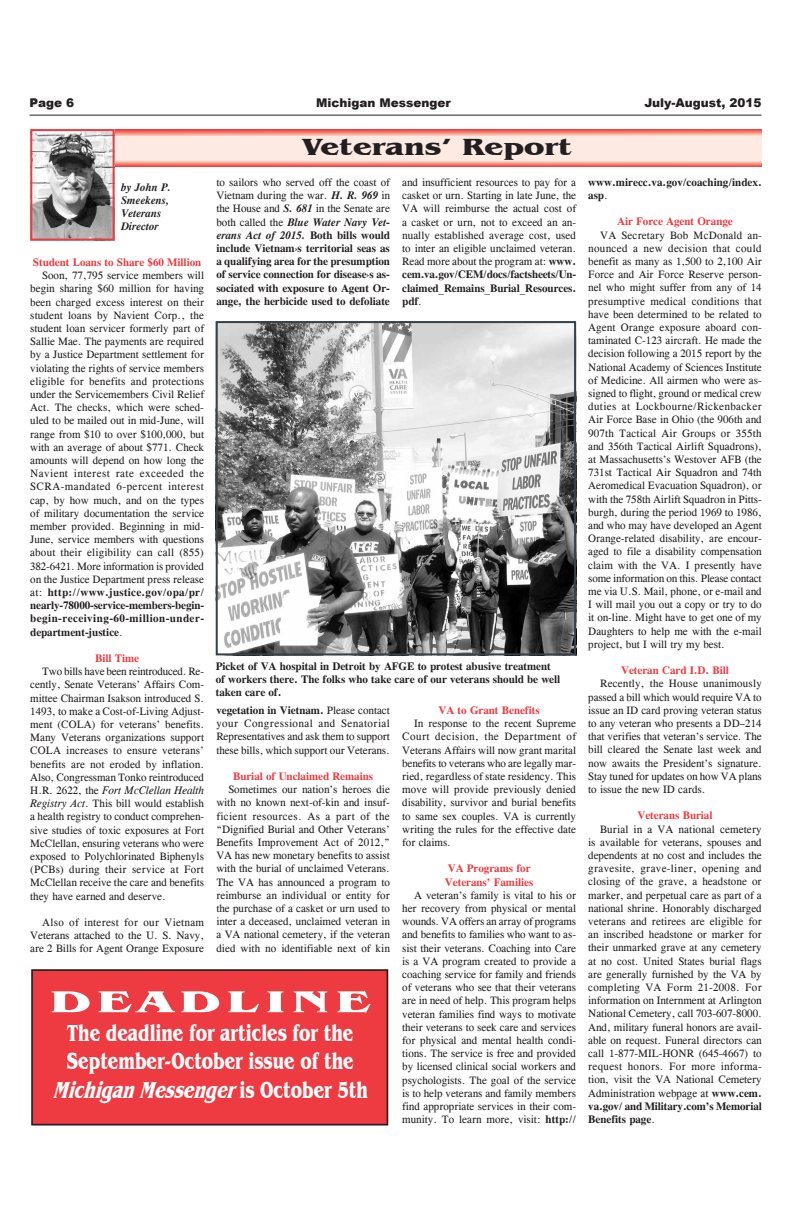
<style>
.page{position:relative;width:792px;height:1224px;background:#fff}
.page>*{position:absolute;margin:0;border:0;box-sizing:border-box;transform-origin:0 0}
.t1{font:700 31.2px "Benguiat IT Cby BT";letter-spacing:.1em;color:#fff;scale:1.7 1}
.t2{font:700 24px "Benguiat IT Cby BT";color:#231f20;scale:1.3 1}
.t3{font:700 23.8px/28.6px "Benguiat IT Cby BT";color:#fff;text-align:center;scale:.73 1}
.t4{font:900 12px "Arial";color:#231f20}
.t5{font:11px/13.2px "CG Times";color:#231f20;text-align:justify}
.t6{font:700 11px/13.2px "CG Times";color:#231f20}
.t7{font:700 11px/13.2px "CG Times";color:#ee3a41}
.t8{font:italic 700 11px/13.2px "CG Times";color:#231f20}
.s1{font-weight:400}
.s2{font-style:italic}
.s3{font-weight:700}
</style>
<div class="page">
<hr style="left:30px;top:115px;width:732px;height:1px;background:#231f20">
<img style="left:115px;top:129px;width:647px;height:37px">
<div style="left:113px;top:137px;width:648px;height:23px;background:#fdeae3"></div>
<img style="left:33px;top:132px;width:79px;height:106px">
<div style="left:30px;top:129px;width:85px;height:112px;border:2px solid #ee3a41"></div>
<img style="left:219px;top:324px;width:354px;height:328px">
<div style="left:216px;top:321px;width:360px;height:334px;border:2px solid #374147"></div>
<div style="left:32px;top:970px;width:355px;height:155px;background:#ee3a41"></div>
<div style="left:31px;top:969px;width:357px;height:157px;border:2px solid #231f20"></div>
<p class="t4" style="left:30px;top:94px;width:46px">Page 6</p>
<p class="t4" style="left:316px;top:94px;width:136px">Michigan Messenger</p>
<p class="t4" style="left:644px;top:94px;width:119px">July-August, 2015</p>
<h2 class="t2" style="left:303px;top:132px;width:209px">Veterans’ Report</h2>
<p class="t6" style="left:216px;top:176px;width:175px;text-align:justify"><span class="s1">to sailors who served off the coast of Vietnam during the war.</span> <span class="s2">H. R. 969</span> <span class="s1">in the House and</span> <span class="s2">S. 681</span> <span class="s1">in the Senate are both called the</span> <span class="s2">Blue Water Navy Vet&shy;erans Act of 2015.</span> Both bills would include Vietnam›s territorial seas as a qualifying area for the presumption of service connection for disease›s as&shy;sociated with exposure to Agent Or&shy;ange, the herbicide used to defoliate</p>
<p class="t5" style="left:402px;top:176px;width:175px">and insufficient resources to pay for a casket or urn. Starting in late June, the VA will reimburse the actual cost of a casket or urn, not to exceed an an&shy;nually established average cost, used to inter an eligible unclaimed veteran.<br>Read more about the program at: <span class="s3">www. cem.va.gov/CEM/docs/factsheets/Un&shy;claimed_Remains_Burial_Resources. pdf</span>.</p>
<p class="t8" style="left:121px;top:180px;width:52px">by John P.<br>Smeekens,<br>Veterans<br>Director</p>
<p class="t7" style="left:33px;top:256px;width:170px">Student Loans to Share $60 Million</p>
<p class="t5" style="left:30px;top:269px;width:175px;text-indent:12px">Soon, 77,795 service members will begin sharing $60 million for having been charged excess interest on their student loans by Navient Corp., the student loan servicer formerly part of Sallie Mae. The payments are required by a Justice Department settlement for violating the rights of service members eligible for benefits and protections under the Servicemembers Civil Relief Act. The checks, which were sched&shy;uled to be mailed out in mid-June, will range from $10 to over $100,000, but with an average of about $771. Check amounts will depend on how long the Navient interest rate exceeded the SCRA-mandated 6-percent interest cap, by how much, and on the types of military documentation the service member provided. Beginning in mid-June, service members with questions about their eligibility can call (855)<br>382-6421. More information is provided on the Justice Department press release at: <span class="s3">http://www.justice.gov/opa/pr/ nearly-78000-service-members-begin&shy;begin-receiving-60-million-under&shy;department-justice</span>.</p>
<p class="t7" style="left:95px;top:652px;width:45px">Bill Time</p>
<p class="t5" style="left:30px;top:665px;width:175px;text-indent:12px">Two bills have been reintroduced. Re&shy;cently, Senate Veterans’ Affairs Com&shy;mittee Chairman Isakson introduced S.<br>1493, to make a Cost-of-Living Adjust&shy;ment (COLA) for veterans’ benefits.<br>Many Veterans organizations support COLA increases to ensure veterans’ benefits are not eroded by inflation.<br>Also, Congressman Tonko reintroduced H.R. 2622, the <span class="s2">Fort McClellan Health Registry Act</span>. This bill would establish a health registry to conduct comprehen&shy;sive studies of toxic exposures at Fort McClellan, ensuring veterans who were exposed to Polychlorinated Biphenyls (PCBs) during their service at Fort McClellan receive the care and benefits they have earned and deserve.</p>
<p class="t5" style="left:30px;top:916px;width:175px;text-indent:12px">Also of interest for our Vietnam Veterans attached to the U. S. Navy, are 2 Bills for Agent Orange Exposure</p>
<p class="t6" style="left:216px;top:660px;width:346px">Picket of VA hospital in Detroit by AFGE to protest abusive treatment of workers there. The folks who take care of our veterans should be well taken care of.</p>
<p class="t7" style="left:439px;top:704px;width:103px">VA to Grant Benefits</p>
<p class="t5" style="left:402px;top:717px;width:175px;text-indent:12px">In response to the recent Supreme Court decision, the Department of Veterans Affairs will now grant marital benefits to veterans who are legally mar&shy;ried, regardless of state residency. This move will provide previously denied disability, survivor and burial benefits to same sex couples. VA is currently writing the rules for the effective date for claims.</p>
<p class="t7" style="left:445px;top:862px;width:90px">VA Programs for<br>Veterans’ Families</p>
<p class="t5" style="left:402px;top:888px;width:175px;text-indent:12px">A veteran’s family is vital to his or her recovery from physical or mental wounds. VA offers an array of programs and benefits to families who want to as&shy;sist their veterans. Coaching into Care is a VA program created to provide a coaching service for family and friends of veterans who see that their veterans are in need of help. This program helps veteran families find ways to motivate their veterans to seek care and services for physical and mental health condi&shy;tions. The service is free and provided by licensed clinical social workers and psychologists. The goal of the service is to help veterans and family members find appropriate services in their com&shy;munity. To learn more, visit: <span class="s3">http://</span></p>
<p class="t5" style="left:216px;top:704px;width:175px"><span class="s3">vegetation in Vietnam.</span> Please contact your Congressional and Senatorial Representatives and ask them to support these bills, which support our Veterans.</p>
<p class="t7" style="left:233px;top:770px;width:142px">Burial of Unclaimed Remains</p>
<p class="t5" style="left:216px;top:783px;width:175px;text-indent:12px">Sometimes our nation’s heroes die with no known next-of-kin and insuf&shy;ficient resources. As a part of the “Dignified Burial and Other Veterans’ Benefits Improvement Act of 2012,” VA has new monetary benefits to assist with the burial of unclaimed Veterans.<br>The VA has announced a program to reimburse an individual or entity for the purchase of a casket or urn used to inter a deceased, unclaimed veteran in a VA national cemetery, if the veteran died with no identifiable next of kin</p>
<h1 class="t1" style="left:49px;top:982px;width:191px">DEADLINE</h1>
<h3 class="t3" style="left:53px;top:1018px;width:434px">The deadline for articles for the<br>September-October issue of the<br><span class="s2">MichiganMessenger</span>i s O c t o b e r 5 t h</h3>
<p class="t6" style="left:588px;top:175px;width:175px">www.mirecc.va.gov/coaching/index. asp<span class="s1">.</span></p>
<p class="t7" style="left:617px;top:215px;width:117px">Air Force Agent Orange</p>
<p class="t5" style="left:588px;top:228px;width:175px;text-indent:12px">VA Secretary Bob McDonald an&shy;nounced a new decision that could benefit as many as 1,500 to 2,100 Air Force and Air Force Reserve person&shy;nel who might suffer from any of 14 presumptive medical conditions that have been determined to be related to Agent Orange exposure aboard con&shy;taminated C-123 aircraft. He made the decision following a 2015 report by the National Academy of Sciences Institute of Medicine. All airmen who were as&shy;signed to flight, ground or medical crew duties at Lockbourne/Rickenbacker Air Force Base in Ohio (the 906th and 907th Tactical Air Groups or 355th and 356th Tactical Airlift Squadrons), at Massachusetts’s Westover AFB (the 731st Tactical Air Squadron and 74th Aeromedical Evacuation Squadron), or with the 758th Airlift Squadron in Pitts&shy;burgh, during the period 1969 to 1986, and who may have developed an Agent Orange-related disability, are encour&shy;aged to file a disability compensation claim with the VA. I presently have some information on this. Please contact me via U.S. Mail, phone, or e-mail and I will mail you out a copy or try to do it on-line. Might have to get one of my Daughters to help me with the e-mail project, but I will try my best.</p>
<p class="t7" style="left:621px;top:664px;width:109px">Veteran Card I.D. Bill</p>
<p class="t5" style="left:588px;top:677px;width:175px;text-indent:12px">Recently, the House unanimously passed a bill which would require VA to issue an ID card proving veteran status to any veteran who presents a DD–214 that verifies that veteran’s service. The bill cleared the Senate last week and now awaits the President’s signature.<br>Stay tuned for updates on how VA plans to issue the new ID cards.</p>
<p class="t7" style="left:637px;top:809px;width:77px">Veterans Burial</p>
<p class="t5" style="left:588px;top:822px;width:175px;text-indent:12px">Burial in a VA national cemetery is available for veterans, spouses and dependents at no cost and includes the gravesite, grave-liner, opening and closing of the grave, a headstone or marker, and perpetual care as part of a national shrine. Honorably discharged veterans and retirees are eligible for an inscribed headstone or marker for their unmarked grave at any cemetery at no cost. United States burial flags are generally furnished by the VA by completing VA Form 21-2008. For information on Internment at Arlington National Cemetery, call 703-607-8000.<br>And, military funeral honors are avail&shy;able on request. Funeral directors can call 1-877-MIL-HONR (645-4667) to request honors. For more informa&shy;tion, visit the VA National Cemetery Administration webpage at <span class="s3">www.cem. va.gov/ and Military.com’s Memorial Benefits page</span>.</p>
</div>
